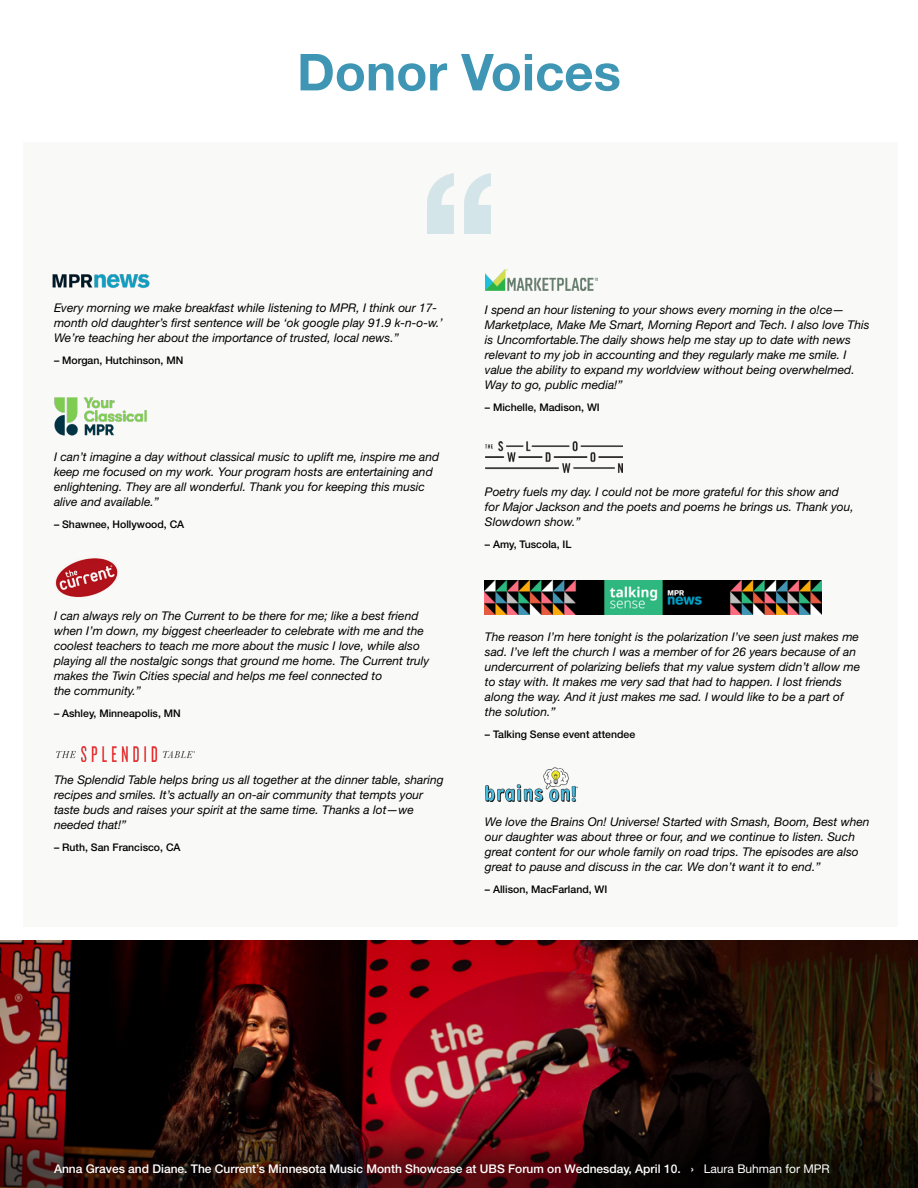
<style>
.page{position:relative;width:918px;height:1188px;background:#fff}
.page>*{position:absolute;margin:0;border:0;box-sizing:border-box;transform-origin:0 0}
.t1{font:700 51px "Helvetica Neue LT Std";color:#3f96b4}
.t2{font:italic 12px/15px "Helvetica Neue LT Std";color:#000}
.t3{font:500 12px "Helvetica Neue LT Std";color:#fff}
.t4{font:500 10.5px "Helvetica Neue LT Std";color:#000}
.s1{font-weight:400}
</style>
<div class="page">
<div style="left:23px;top:142px;width:874px;height:784px;background:#f9f9f8"></div>
<img style="left:0;top:941px;width:918px;height:161px">
<img style="left:427px;top:173px;width:64px;height:61px">
<svg style="left:0;top:1102px;width:918px;height:86px;background:#340e0c"></svg>
<img style="left:52px;top:274px;width:98px;height:15px">
<img style="left:54px;top:397px;width:93px;height:39px">
<img style="left:55px;top:558px;width:63px;height:40px">
<img style="left:57px;top:747px;width:138px;height:14px">
<img style="left:485px;top:767px;width:92px;height:35px">
<img style="left:486px;top:270px;width:112px;height:20px">
<img style="left:485px;top:442px;width:137px;height:30px">
<img style="left:485px;top:580px;width:337px;height:34px">
<h1 class="t1" style="left:297px;top:41px;width:325px">Donor Voices</h1>
<p class="t2" style="left:54px;top:300px;width:390px">Every morning we make breakfast while listening to MPR, I think our 17- month old daughter’s first sentence will be ‘ok google play 91.9 k-n-o-w.’<br>We’re teaching her about the importance of trusted, local news.”</p>
<p class="t4" style="left:54px;top:354px;width:131px">– Morgan, Hutchinson, MN</p>
<p class="t2" style="left:54px;top:449px;width:387px">I can’t imagine a day without classical music to uplift me, inspire me and keep me focused on my work. Your program hosts are entertaining and enlightening. They are all wonderful. Thank you for keeping this music alive and available.”</p>
<p class="t4" style="left:54px;top:518px;width:132px">– Shawnee, Hollywood, CA</p>
<p class="t2" style="left:54px;top:608px;width:377px">I can always rely on The Current to be there for me; like a best friend when I’m down, my biggest cheerleader to celebrate with me and the coolest teachers to teach me more about the music I love, while also playing all the nostalgic songs that ground me home. The Current truly makes the Twin Cities special and helps me feel connected to<br>the community.”</p>
<p class="t4" style="left:54px;top:707px;width:128px">– Ashley, Minneapolis, MN</p>
<p class="t2" style="left:54px;top:772px;width:391px">The Splendid Table helps bring us all together at the dinner table, sharing recipes and smiles. It’s actually an on-air community that tempts your taste buds and raises your spirit at the same time. Thanks a lot—we needed that!”</p>
<p class="t4" style="left:54px;top:841px;width:128px">– Ruth, San Francisco, CA</p>
<p class="t2" style="left:485px;top:302px;width:386px">I spend an hour listening to your shows every morning in the o!ce— Marketplace, Make Me Smart, Morning Report and Tech. I also love This is Uncomfortable.The daily shows help me stay up to date with news relevant to my job in accounting and they regularly make me smile. I value the ability to expand my worldview without being overwhelmed.<br>Way to go, public media!”</p>
<p class="t4" style="left:485px;top:401px;width:116px">– Michelle, Madison, WI</p>
<p class="t2" style="left:485px;top:484px;width:370px">Poetry fuels my day. I could not be more grateful for this show and for Major Jackson and the poets and poems he brings us. Thank you,<br>Slowdown show.”</p>
<p class="t4" style="left:485px;top:538px;width:88px">– Amy, Tuscola, IL</p>
<p class="t2" style="left:485px;top:629px;width:377px">The reason I’m here tonight is the polarization I’ve seen just makes me sad. I’ve left the church I was a member of for 26 years because of an undercurrent of polarizing beliefs that my value system didn’t allow me to stay with. It makes me very sad that had to happen. I lost friends along the way. And it just makes me sad. I would like to be a part of the solution.”</p>
<p class="t4" style="left:485px;top:728px;width:152px">– Talking Sense event attendee</p>
<p class="t2" style="left:485px;top:814px;width:386px">We love the Brains On! Universe! Started with Smash, Boom, Best when our daughter was about three or four, and we continue to listen. Such great content for our whole family on road trips. The episodes are also great to pause and discuss in the car. We don’t want it to end.”</p>
<p class="t4" style="left:485px;top:883px;width:124px">– Allison, MacFarland, WI</p>
<p class="t3" style="left:54px;top:1161px;width:777px">Anna Graves and Diane. The Current’s Minnesota Music Month Showcase at UBS Forum on Wednesday, April 10. › <span class="s1">Laura Buhman for MPR</span></p>
</div>
